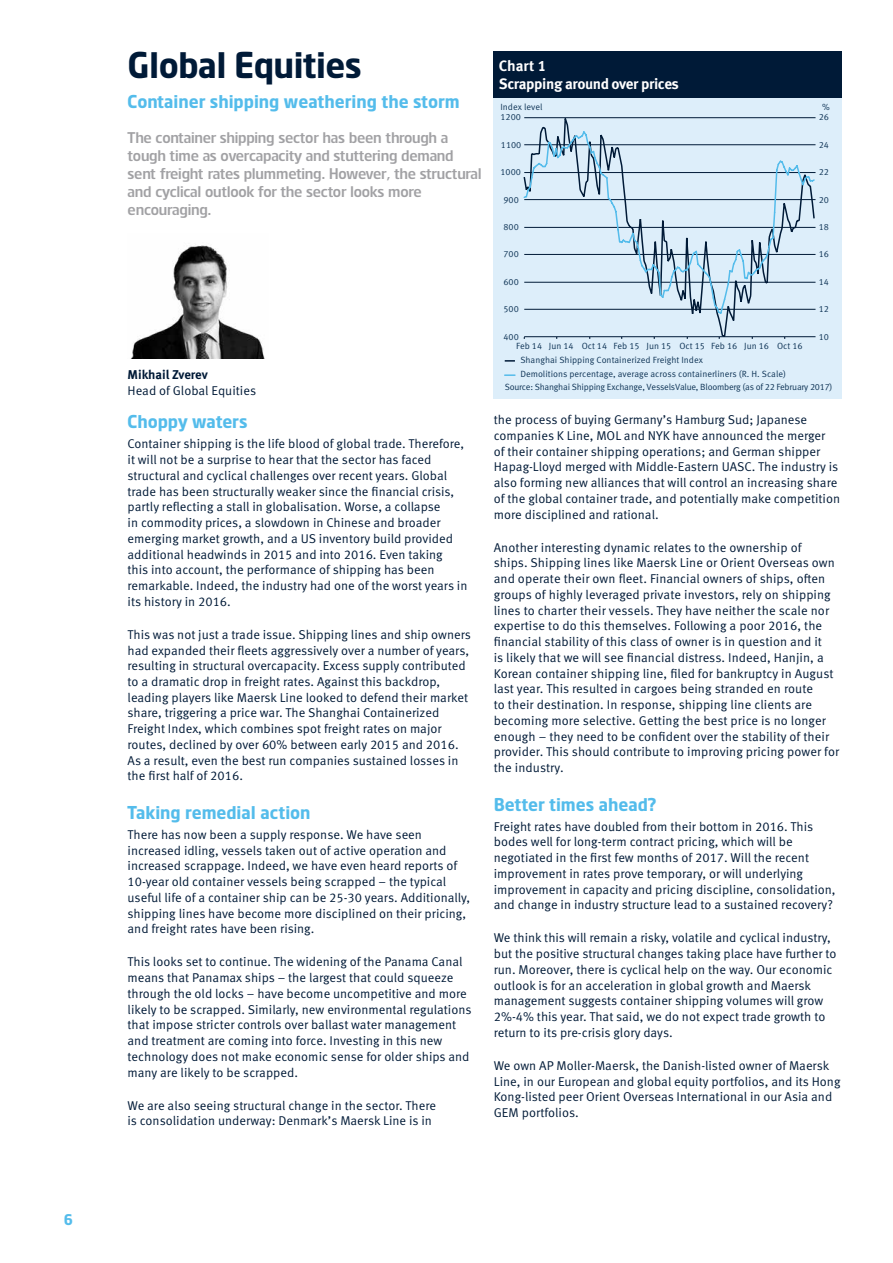
<style>
.page{position:relative;width:893px;height:1263px;background:#fff}
.page>*{position:absolute;margin:0;border:0;box-sizing:border-box;transform-origin:0 0}
.t1{font:700 36px "Standard Life";letter-spacing:-.015em;color:#001a37}
.t2{font:700 18px "Standard Life";color:#54bceb}
.t3{font:15px/18px "Standard Life";letter-spacing:-.01em;color:#a1a1a4}
.t4{font:700 15px/18px "Meta Standard Life Pro TF";letter-spacing:-.025em;color:#fff}
.t5{font:700 15px "Standard Life";color:#54bceb}
.t6{font:12.75px/15.8px "Meta Standard Life Pro TF Norm";color:#001a37}
.t7{font:700 12.75px "Meta Standard Life Pro TF";letter-spacing:-.005em;color:#001a37}
.t8{font:9px/14.2px "Meta Standard Life Pro TF Norm";color:#0f3456}
.t9{font:9px "Meta Standard Life Pro TF Norm";color:#001a37}
.t10{font:9px "Meta Standard Life Pro TF Norm";letter-spacing:-.025em;color:#0f3456}
</style>
<div class="page">
<img style="left:131px;top:245px;width:134px;height:113px">
<div style="left:493px;top:51px;width:349px;height:47px;background:#001a37"></div>
<div style="left:493px;top:98px;width:349px;height:301px;background:#ddeefa"></div>
<svg style="left:523px;top:117px;width:293px;height:221px"></svg>
<svg style="left:523px;top:130px;width:293px;height:185px"></svg>
<svg style="left:505px;top:360px;width:10px;height:2px"></svg>
<svg style="left:505px;top:374px;width:10px;height:2px"></svg>
<p class="t5" style="left:64px;top:1210px;width:11px">6</p>
<h1 class="t1" style="left:128px;top:43px;width:236px">Global Equities</h1>
<h2 class="t2" style="left:128px;top:90px;width:334px">Container shipping weathering the storm</h2>
<p class="t3" style="left:128px;top:128px;width:355px">The container shipping sector has been through a tough time as overcapacity and stuttering demand sent freight rates plummeting. However, the structural and cyclical outlook for the sector looks more encouraging.</p>
<p class="t7" style="left:128px;top:364px;width:82px">Mikhail Zverev</p>
<p class="t6" style="left:128px;top:381px;width:130px">Head of Global Equities</p>
<p class="t4" style="left:499px;top:56px;width:181px">Chart 1<br>Scrapping around over prices</p>
<p class="t8" style="left:500px;top:99px;width:44px">Index level</p>
<p class="t8" style="left:822px;top:99px;width:9px">%</p>
<p class="t8" style="left:500px;top:109px;width:22px">1200</p>
<p class="t8" style="left:819px;top:109px;width:12px">26</p>
<p class="t8" style="left:501px;top:137px;width:22px">1100</p>
<p class="t8" style="left:819px;top:137px;width:12px">24</p>
<p class="t8" style="left:500px;top:164px;width:22px">1000</p>
<p class="t8" style="left:819px;top:164px;width:12px">22</p>
<p class="t8" style="left:503px;top:192px;width:17px">900</p>
<p class="t8" style="left:819px;top:192px;width:12px">20</p>
<p class="t8" style="left:503px;top:219px;width:17px">800</p>
<p class="t8" style="left:819px;top:219px;width:12px">18</p>
<p class="t8" style="left:503px;top:247px;width:17px">700</p>
<p class="t8" style="left:819px;top:247px;width:12px">16</p>
<p class="t8" style="left:503px;top:274px;width:17px">600</p>
<p class="t8" style="left:819px;top:274px;width:12px">14</p>
<p class="t8" style="left:503px;top:301px;width:17px">500</p>
<p class="t8" style="left:819px;top:301px;width:12px">12</p>
<p class="t8" style="left:503px;top:329px;width:17px">400</p>
<p class="t8" style="left:819px;top:329px;width:12px">10</p>
<p class="t8" style="left:516px;top:338px;width:288px">Feb 14 Jun 14 Oct 14 Feb 15 Jun 15 Oct 15 Feb 16 Jun 16 Oct 16</p>
<p class="t8" style="left:520px;top:352px;width:267px">Shanghai Shipping Containerized Freight Index<br>Demolitions percentage, average across containerliners (R. H. Scale)</p>
<p class="t10" style="left:505px;top:380px;width:329px">Source: Shanghai Shipping Exchange, VesselsValue, Bloomberg (as of 22 February 2017)</p>
<p class="t6" style="left:494px;top:411px;width:348px">the process of buying Germany’s Hamburg Sud; Japanese companies K Line, MOL and NYK have announced the merger<br>of their container shipping operations; and German shipper Hapag-Lloyd merged with Middle-Eastern UASC. The industry is also forming new alliances that will control an increasing share of the global container trade, and potentially make competition more disciplined and rational.</p>
<p class="t6" style="left:494px;top:538px;width:347px">Another interesting dynamic relates to the ownership of<br>ships. Shipping lines like Maersk Line or Orient Overseas own and operate their own fleet. Financial owners of ships, often groups of highly leveraged private investors, rely on shipping lines to charter their vessels. They have neither the scale nor expertise to do this themselves. Following a poor 2016, the financial stability of this class of owner is in question and it<br>is likely that we will see financial distress. Indeed, Hanjin, a Korean container shipping line, filed for bankruptcy in August last year. This resulted in cargoes being stranded en route<br>to their destination. In response, shipping line clients are becoming more selective. Getting the best price is no longer enough – they need to be confident over the stability of their provider. This should contribute to improving pricing power for the industry.</p>
<h2 class="t2" style="left:494px;top:793px;width:164px">Better times ahead?</h2>
<p class="t6" style="left:494px;top:817px;width:343px">Freight rates have doubled from their bottom in 2016. This bodes well for long-term contract pricing, which will be negotiated in the first few months of 2017. Will the recent improvement in rates prove temporary, or will underlying improvement in capacity and pricing discipline, consolidation, and change in industry structure lead to a sustained recovery?</p>
<p class="t6" style="left:494px;top:929px;width:344px">We think this will remain a risky, volatile and cyclical industry, but the positive structural changes taking place have further to run. Moreover, there is cyclical help on the way. Our economic outlook is for an acceleration in global growth and Maersk management suggests container shipping volumes will grow 2%-4% this year. That said, we do not expect trade growth to return to its pre-crisis glory days.</p>
<p class="t6" style="left:494px;top:1057px;width:348px">We own AP Moller-Maersk, the Danish-listed owner of Maersk Line, in our European and global equity portfolios, and its Hong Kong-listed peer Orient Overseas International in our Asia and GEM portfolios.</p>
<h2 class="t2" style="left:128px;top:410px;width:122px">Choppy waters</h2>
<p class="t6" style="left:128px;top:435px;width:341px">Container shipping is the life blood of global trade. Therefore, it will not be a surprise to hear that the sector has faced structural and cyclical challenges over recent years. Global trade has been structurally weaker since the financial crisis, partly reflecting a stall in globalisation. Worse, a collapse<br>in commodity prices, a slowdown in Chinese and broader emerging market growth, and a US inventory build provided additional headwinds in 2015 and into 2016. Even taking<br>this into account, the performance of shipping has been remarkable. Indeed, the industry had one of the worst years in its history in 2016.</p>
<p class="t6" style="left:128px;top:626px;width:345px">This was not just a trade issue. Shipping lines and ship owners had expanded their fleets aggressively over a number of years, resulting in structural overcapacity. Excess supply contributed to a dramatic drop in freight rates. Against this backdrop, leading players like Maersk Line looked to defend their market share, triggering a price war. The Shanghai Containerized Freight Index, which combines spot freight rates on major routes, declined by over 60% between early 2015 and 2016.<br>As a result, even the best run companies sustained losses in the first half of 2016.</p>
<h2 class="t2" style="left:128px;top:801px;width:184px">Taking remedial action</h2>
<p class="t6" style="left:128px;top:826px;width:344px">There has now been a supply response. We have seen increased idling, vessels taken out of active operation and increased scrappage. Indeed, we have even heard reports of 10-year old container vessels being scrapped – the typical useful life of a container ship can be 25-30 years. Additionally, shipping lines have become more disciplined on their pricing, and freight rates have been rising.</p>
<p class="t6" style="left:128px;top:953px;width:346px">This looks set to continue. The widening of the Panama Canal means that Panamax ships – the largest that could squeeze through the old locks – have become uncompetitive and more likely to be scrapped. Similarly, new environmental regulations that impose stricter controls over ballast water management and treatment are coming into force. Investing in this new technology does not make economic sense for older ships and many are likely to be scrapped.</p>
<p class="t6" style="left:128px;top:1096px;width:310px">We are also seeing structural change in the sector. There is consolidation underway: Denmark’s Maersk Line is in</p>
<p class="t9" style="left:300px;top:471px;width:12px">35</p>
<p class="t9" style="left:304px;top:521px;width:7px">0</p>
<p class="t9" style="left:296px;top:621px;width:14px">-70</p>
<p class="t9" style="left:324px;top:627px;width:12px">UK</p>
<p class="t9" style="left:365px;top:627px;width:36px">Australia</p>
<p class="t9" style="left:422px;top:627px;width:12px">US</p>
<p class="t9" style="left:317px;top:655px;width:106px">Historic data (1970 - 2009)</p>
<p class="t9" style="left:434px;top:655px;width:109px">Forecast data (2010 - 2050)</p>
<p class="t9" style="left:311px;top:640px;width:281px">Demographic impact on housing prices for selected countries, based on:</p>
<p class="t9" style="left:311px;top:680px;width:244px">Source: Bank for International Settlements (as at August 2010)</p>
</div>
